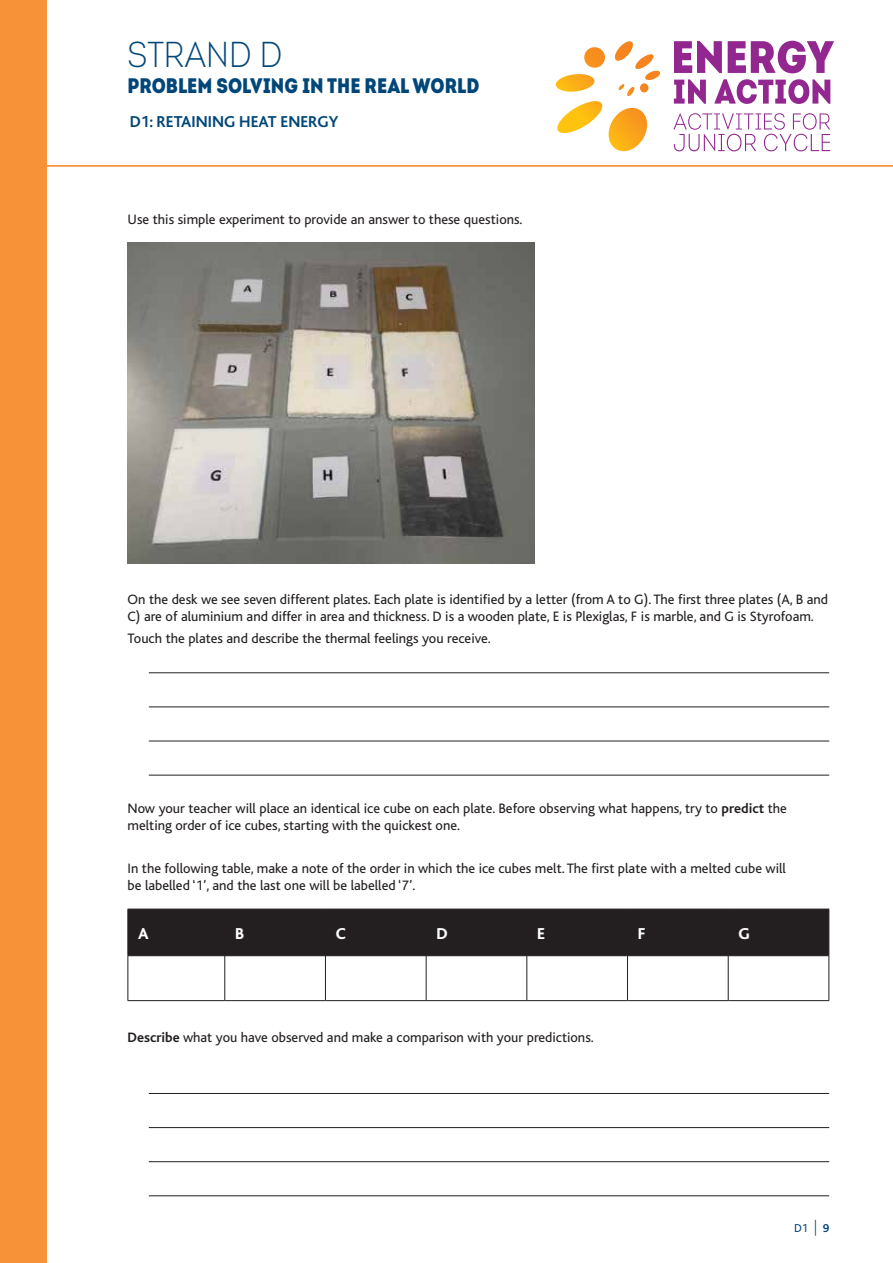
<style>
.page{position:relative;width:893px;height:1263px;background:#fff}
.page>*{position:absolute;margin:0;border:0;box-sizing:border-box;transform-origin:0 0}
.t1{font:36px "Intro Cond Light Free";color:#004678}
.t2{font:21px "Intro Cond Black Free";color:#004678}
.t3{font:700 16.5px "Bliss";color:#004678}
.t4{font:800 16.5px "Bliss";color:#fff}
.t5{font:14.25px/17.1px "Bliss";color:#231f20}
.t6{font:12px "Bliss";color:#004678}
.s1{font-weight:700}
.s2{font-weight:300;font-size:15.6px}
</style>
<div class="page">
<hr style="left:0;top:165px;width:893px;height:2px;background:#f79239">
<div style="left:0;top:0;width:47px;height:1263px;background:#f79239"></div>
<svg style="left:673px;top:113px;width:157px;height:38px"></svg>
<svg style="left:674px;top:41px;width:48px;height:32px"></svg>
<svg style="left:728px;top:41px;width:106px;height:32px"></svg>
<svg style="left:674px;top:79px;width:32px;height:25px"></svg>
<svg style="left:714px;top:79px;width:116px;height:25px"></svg>
<svg style="left:555px;top:41px;width:105px;height:111px"></svg>
<hr style="left:149px;top:672px;width:680px;height:1px;background:#231f20">
<hr style="left:149px;top:706px;width:680px;height:1px;background:#231f20">
<hr style="left:149px;top:741px;width:680px;height:1px;background:#231f20">
<hr style="left:149px;top:775px;width:680px;height:1px;background:#231f20">
<hr style="left:149px;top:1093px;width:680px;height:1px;background:#231f20">
<hr style="left:149px;top:1127px;width:680px;height:1px;background:#231f20">
<hr style="left:149px;top:1161px;width:680px;height:1px;background:#231f20">
<hr style="left:149px;top:1195px;width:680px;height:1px;background:#231f20">
<div style="left:129px;top:910px;width:700px;height:45px;background:#231f20"></div>
<hr style="left:128px;top:909px;width:97px;height:1px;background:#231f20">
<hr style="left:128px;top:909px;width:1px;height:46px;background:#231f20">
<hr style="left:225px;top:909px;width:100px;height:1px;background:#231f20">
<hr style="left:224px;top:909px;width:1px;height:46px;background:#231f20">
<hr style="left:325px;top:909px;width:101px;height:1px;background:#231f20">
<hr style="left:325px;top:909px;width:1px;height:46px;background:#231f20">
<hr style="left:426px;top:909px;width:101px;height:1px;background:#231f20">
<hr style="left:426px;top:909px;width:1px;height:46px;background:#231f20">
<hr style="left:527px;top:909px;width:100px;height:1px;background:#231f20">
<hr style="left:526px;top:909px;width:1px;height:46px;background:#231f20">
<hr style="left:627px;top:909px;width:101px;height:1px;background:#231f20">
<hr style="left:627px;top:909px;width:1px;height:46px;background:#231f20">
<hr style="left:728px;top:909px;width:101px;height:1px;background:#231f20">
<hr style="left:728px;top:909px;width:1px;height:46px;background:#231f20">
<hr style="left:829px;top:909px;width:1px;height:46px;background:#231f20">
<hr style="left:128px;top:955px;width:97px;height:1px;background:#231f20">
<hr style="left:128px;top:956px;width:1px;height:44px;background:#231f20">
<hr style="left:225px;top:955px;width:100px;height:1px;background:#231f20">
<hr style="left:224px;top:956px;width:1px;height:44px;background:#231f20">
<hr style="left:325px;top:955px;width:101px;height:1px;background:#231f20">
<hr style="left:325px;top:956px;width:1px;height:44px;background:#231f20">
<hr style="left:426px;top:955px;width:101px;height:1px;background:#231f20">
<hr style="left:426px;top:956px;width:1px;height:44px;background:#231f20">
<hr style="left:527px;top:955px;width:100px;height:1px;background:#231f20">
<hr style="left:526px;top:956px;width:1px;height:44px;background:#231f20">
<hr style="left:627px;top:955px;width:101px;height:1px;background:#231f20">
<hr style="left:627px;top:956px;width:1px;height:44px;background:#231f20">
<hr style="left:728px;top:955px;width:101px;height:1px;background:#231f20">
<hr style="left:728px;top:956px;width:1px;height:44px;background:#231f20">
<hr style="left:829px;top:956px;width:1px;height:44px;background:#231f20">
<hr style="left:128px;top:1000px;width:97px;height:1px;background:#231f20">
<hr style="left:225px;top:1000px;width:100px;height:1px;background:#231f20">
<hr style="left:325px;top:1000px;width:101px;height:1px;background:#231f20">
<hr style="left:426px;top:1000px;width:101px;height:1px;background:#231f20">
<hr style="left:527px;top:1000px;width:100px;height:1px;background:#231f20">
<hr style="left:627px;top:1000px;width:101px;height:1px;background:#231f20">
<hr style="left:728px;top:1000px;width:101px;height:1px;background:#231f20">
<img style="left:128px;top:242px;width:406px;height:321px">
<h1 class="t1" style="left:128px;top:33px;width:156px">STRAND D</h1>
<h2 class="t2" style="left:128px;top:71px;width:353px">PROBLEM SOLVING IN THE REAL WORLD</h2>
<p class="t3" style="left:130px;top:113px;width:210px">D1: RETAINING HEAT ENERGY</p>
<p class="t5" style="left:128px;top:211px;width:397px">Use this simple experiment to provide an answer to these questions.</p>
<p class="t5" style="left:128px;top:591px;width:702px">On the desk we see seven different plates. Each plate is identified by a letter (from A to G). The first three plates (A, B and<br>C) are of aluminium and differ in area and thickness. D is a wooden plate, E is Plexiglas, F is marble, and G is Styrofoam.</p>
<p class="t5" style="left:128px;top:630px;width:365px">Touch the plates and describe the thermal feelings you receive.</p>
<p class="t5" style="left:128px;top:800px;width:661px">Now your teacher will place an identical ice cube on each plate. Before observing what happens, try to <span class="s1">predict</span> the melting order of ice cubes, starting with the quickest one.</p>
<p class="t5" style="left:128px;top:860px;width:660px">In the following table, make a note of the order in which the ice cubes melt. The first plate with a melted cube will be labelled ‘1’, and the last one will be labelled ‘7’.</p>
<p class="t4" style="left:138px;top:925px;width:12px">A</p>
<p class="t4" style="left:235px;top:925px;width:10px">B</p>
<p class="t4" style="left:336px;top:925px;width:12px">C</p>
<p class="t4" style="left:436px;top:925px;width:13px">D</p>
<p class="t4" style="left:537px;top:925px;width:9px">E</p>
<p class="t4" style="left:638px;top:925px;width:9px">F</p>
<p class="t4" style="left:738px;top:925px;width:13px">G</p>
<p class="t5" style="left:128px;top:1029px;width:468px"><span class="s1">Describe</span> what you have observed and make a comparison with your predictions.</p>
<p class="t6" style="left:794px;top:1221px;width:36px">D1 <span class="s2">|</span> <span class="s1">9</span></p>
</div>
